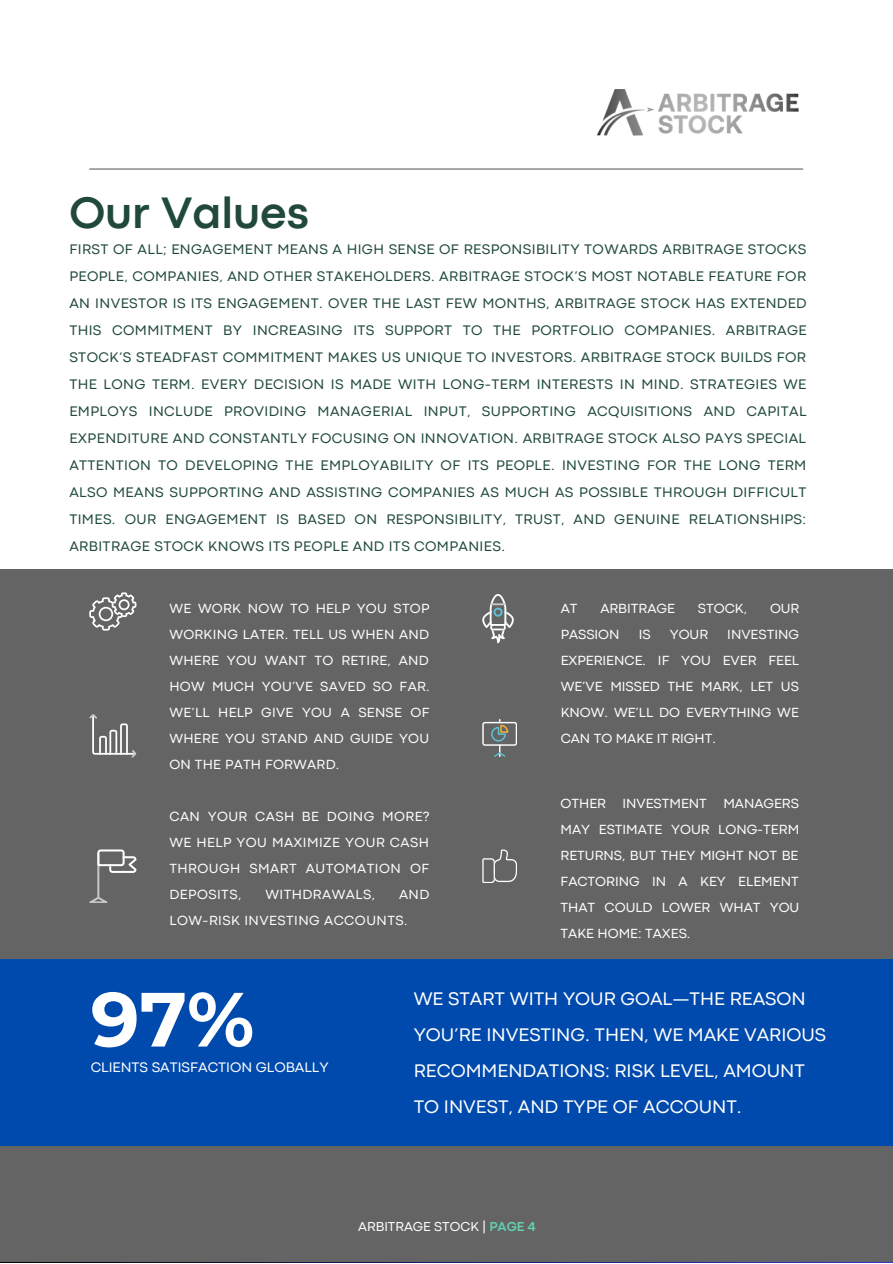
<style>
.page{position:relative;width:893px;height:1264px;background:#fff}
.page>*{position:absolute;margin:0;border:0;box-sizing:border-box;transform-origin:0 0}
.t1{font:700 76.65px "Montserrat";color:#fff}
.t2{font:700 45.9px "Codec Pro";color:#20493c}
.t3{font:19.05px/36px "Codec Pro";color:#fff}
.t4{font:14.4px/27px "Codec Pro";letter-spacing:.025em;color:#20493c;text-align:justify}
.t5{font:14.4px "Codec Pro";color:#fff}
.t6{font:13.8px/25.8px "Codec Pro";letter-spacing:.015em;color:#fff;text-align:justify}
.t7{font:13.8px/25.8px "Codec Pro";letter-spacing:.035em;color:#fff}
.t8{font:13.5px "Codec Pro";color:#fff}
.s1{font-weight:700;color:#63d1b0}
</style>
<div class="page">
<div style="left:0;top:569px;width:892px;height:693px;background:#646464"></div>
<div style="left:0;top:959px;width:892px;height:186px;background:#004aad"></div>
<hr style="left:89px;top:168px;width:714px;height:2px;background:#646464">
<svg style="left:89px;top:592px;width:47px;height:38px"></svg>
<svg style="left:89px;top:714px;width:48px;height:44px"></svg>
<hr style="left:97px;top:853px;width:2px;height:44px;background:#c6c6c6">
<svg style="left:97px;top:849px;width:39px;height:24px"></svg>
<svg style="left:89px;top:895px;width:19px;height:8px"></svg>
<svg style="left:482px;top:594px;width:31px;height:49px"></svg>
<svg style="left:482px;top:719px;width:35px;height:38px"></svg>
<svg style="left:482px;top:849px;width:35px;height:34px"></svg>
<img style="left:598px;top:89px;width:201px;height:46px">
<p class="t2" style="left:69px;top:196px;width:241px">Our Values</p>
<p class="t4" style="left:69px;top:237px;width:738px">FIRST OF ALL; ENGAGEMENT MEANS A HIGH SENSE OF RESPONSIBILITY TOWARDS ARBITRAGE STOCKS PEOPLE, COMPANIES, AND OTHER STAKEHOLDERS. ARBITRAGE STOCK’S MOST NOTABLE FEATURE FOR AN INVESTOR IS ITS ENGAGEMENT. OVER THE LAST FEW MONTHS, ARBITRAGE STOCK HAS EXTENDED THIS COMMITMENT BY INCREASING ITS SUPPORT TO THE PORTFOLIO COMPANIES. ARBITRAGE STOCK’S STEADFAST COMMITMENT MAKES US UNIQUE TO INVESTORS. ARBITRAGE STOCK BUILDS FOR THE LONG TERM. EVERY DECISION IS MADE WITH LONG-TERM INTERESTS IN MIND. STRATEGIES WE EMPLOYS INCLUDE PROVIDING MANAGERIAL INPUT, SUPPORTING ACQUISITIONS AND CAPITAL EXPENDITURE AND CONSTANTLY FOCUSING ON INNOVATION. ARBITRAGE STOCK ALSO PAYS SPECIAL ATTENTION TO DEVELOPING THE EMPLOYABILITY OF ITS PEOPLE. INVESTING FOR THE LONG TERM ALSO MEANS SUPPORTING AND ASSISTING COMPANIES AS MUCH AS POSSIBLE THROUGH DIFFICULT TIMES. OUR ENGAGEMENT IS BASED ON RESPONSIBILITY, TRUST, AND GENUINE RELATIONSHIPS:<br>ARBITRAGE STOCK KNOWS ITS PEOPLE AND ITS COMPANIES.</p>
<p class="t6" style="left:169px;top:597px;width:261px">WE WORK NOW TO HELP YOU STOP WORKING LATER. TELL US WHEN AND WHERE YOU WANT TO RETIRE, AND HOW MUCH YOU’VE SAVED SO FAR.<br>WE’LL HELP GIVE YOU A SENSE OF WHERE YOU STAND AND GUIDE YOU ON THE PATH FORWARD.</p>
<p class="t6" style="left:169px;top:804px;width:261px">CAN YOUR CASH BE DOING MORE?<br>WE HELP YOU MAXIMIZE YOUR CASH THROUGH SMART AUTOMATION OF DEPOSITS,</p>
<p class="t7" style="left:265px;top:882px;width:111px">WITHDRAWALS,</p>
<p class="t7" style="left:169px;top:882px;width:261px;text-indent:229px">AND<br>LOW-RISK INVESTING ACCOUNTS.</p>
<p class="t6" style="left:560px;top:597px;width:18px">AT</p>
<p class="t6" style="left:600px;top:597px;width:76px">ARBITRAGE</p>
<p class="t6" style="left:697px;top:597px;width:51px">STOCK,</p>
<p class="t6" style="left:770px;top:597px;width:31px">OUR</p>
<p class="t6" style="left:560px;top:622px;width:60px">PASSION</p>
<p class="t6" style="left:638px;top:622px;width:13px">IS</p>
<p class="t6" style="left:669px;top:622px;width:40px">YOUR</p>
<p class="t6" style="left:560px;top:622px;width:240px;text-indent:167px">INVESTING EXPERIENCE. IF YOU EVER FEEL WE’VE MISSED THE MARK, LET US KNOW. WE’LL DO EVERYTHING WE CAN TO MAKE IT RIGHT.</p>
<p class="t6" style="left:560px;top:792px;width:240px">OTHER INVESTMENT MANAGERS MAY ESTIMATE YOUR LONG-TERM RETURNS, BUT THEY MIGHT NOT BE FACTORING IN A KEY ELEMENT THAT COULD LOWER WHAT YOU TAKE HOME: TAXES.</p>
<p class="t1" style="left:91px;top:972px;width:165px">97%</p>
<p class="t5" style="left:91px;top:1062px;width:239px">CLIENTS SATISFACTION GLOBALLY</p>
<p class="t3" style="left:413px;top:982px;width:414px">WE START WITH YOUR GOAL—THE REASON YOU’RE INVESTING. THEN, WE MAKE VARIOUS RECOMMENDATIONS: RISK LEVEL, AMOUNT TO INVEST, AND TYPE OF ACCOUNT.</p>
<p class="t8" style="left:358px;top:1221px;width:179px">ARBITRAGE STOCK | <span class="s1">PAGE 4</span></p>
</div>
